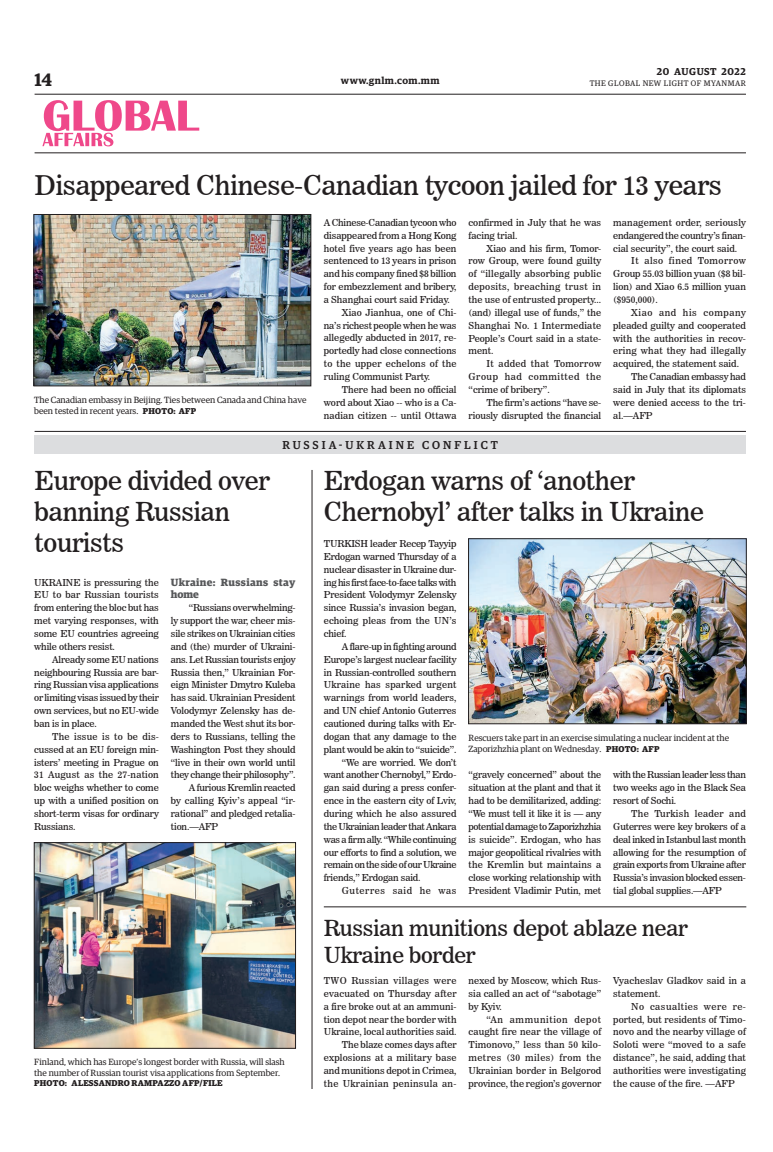
<style>
.page{position:relative;width:773px;height:1152px;background:#fff}
.page>*{position:absolute;margin:0;border:0;box-sizing:border-box;transform-origin:0 0}
._2_Clm_Head{font:27px "News 706 BT Roman C";letter-spacing:-.01em;color:#231f20}
._2_Clm_Head-2{font:26px/31.2px "News 706 BT Roman C";letter-spacing:-.01em;color:#231f20}
._2_Clm_Head-3{font:22px/26.4px "News 706 BT Roman C";letter-spacing:-.01em;color:#231f20}
.t1{font:600 18px "Guardian Egyp";color:#231f20}
.t2{font:500 11.5px "Guardian Egyp";letter-spacing:.26em;color:#231f20}
.Sub_Body{font:700 10.5px/12.9px "Guardian Egyp";letter-spacing:.03em;color:#57585a}
.t3{font:600 10px "Guardian Egyp";letter-spacing:.05em;color:#231f20}
._2nd_Body{font:9.5px/12.9px "News 706 BT Roman C";color:#231f20;text-align:justify}
.Normal_Para{font:9.5px/12.9px "News 706 BT Roman C";color:#231f20;text-align:justify}
._2nd_Body-2{font:9.5px "News 706 BT Roman C";letter-spacing:.055em;color:#231f20}
.t4{font:9px/10.8px "Guardian Egyp";color:#231f20}
.t5{font:700 8.5px "Guardian Egyp";letter-spacing:.02em;color:#231f20}
.t6{font:8px "Guardian Egyp";letter-spacing:.06em;color:#231f20}
.s1{font-weight:700;font-size:8.5px}
</style>
<div class="page">
<hr style="left:35px;top:94px;width:711px;height:1px;background:#231f20">
<hr style="left:35px;top:152px;width:711px;height:1px;background:#231f20">
<svg style="left:42px;top:100px;width:157px;height:46px"></svg>
<div style="left:35px;top:435px;width:711px;height:19px;background:#dcdddf"></div>
<img style="left:36px;top:216px;width:273px;height:168px">
<div style="left:34px;top:214px;width:277px;height:172px;border:1px solid #231f20"></div>
<hr style="left:35px;top:431px;width:711px;height:1px;background:#231f20">
<img style="left:470px;top:541px;width:274px;height:181px">
<div style="left:468px;top:539px;width:278px;height:185px;border:1px solid #231f20"></div>
<img style="left:36px;top:844px;width:258px;height:202px">
<div style="left:34px;top:842px;width:262px;height:206px;border:1px solid #231f20"></div>
<hr style="left:324px;top:907px;width:422px;height:1px;background:#231f20">
<hr style="left:312px;top:470px;width:1px;height:619px;background:#231f20">
<h3 class="t1" style="left:35px;top:67px;width:19px">14</h3>
<p class="t3" style="left:656px;top:64px;width:90px">20 AUGUST 2022</p>
<p class="t3" style="left:341px;top:73px;width:100px">www.gnlm.com.mm</p>
<p class="t6" style="left:589px;top:78px;width:158px">THE GLOBAL NEW LIGHT OF MYANMAR</p>
<p class="_2_Clm_Head" style="left:35px;top:169px;width:689px">Disappeared Chinese-Canadian tycoon jailed for 13 years</p>
<p class="Normal_Para" style="left:324px;top:216px;width:134px">A Chinese-Canadian tycoon who disappeared from a Hong Kong hotel five years ago has been sentenced to 13 years in prison and his company fined $8 billion for embezzlement and bribery, a Shanghai court said Friday.</p>
<p class="_2nd_Body" style="left:324px;top:306px;width:134px;text-indent:18px">Xiao Jianhua, one of Chi&shy;na’s richest people when he was allegedly abducted in 2017, re&shy;portedly had close connections to the upper echelons of the ruling Communist Party.</p>
<p class="_2nd_Body" style="left:324px;top:383px;width:134px;text-indent:18px">There had been no official word about Xiao -- who is a Ca&shy;nadian citizen -- until Ottawa</p>
<p class="_2nd_Body" style="left:468px;top:216px;width:134px">confirmed in July that he was facing trial.</p>
<p class="_2nd_Body" style="left:468px;top:242px;width:134px;text-indent:18px">Xiao and his firm, Tomor&shy;row Group, were found guilty of “illegally absorbing public deposits, breaching trust in the use of entrusted property... (and) illegal use of funds,” the Shanghai No. 1 Intermediate People’s Court said in a state&shy;ment.</p>
<p class="_2nd_Body" style="left:468px;top:357px;width:134px;text-indent:18px">It added that Tomorrow Group had committed the “crime of bribery”.</p>
<p class="_2nd_Body" style="left:468px;top:396px;width:134px;text-align:right">The firm’s actions “have se&shy;riously disrupted the financial</p>
<p class="_2nd_Body" style="left:613px;top:216px;width:134px">management order, seriously endangered the country’s finan&shy;cial security”, the court said.</p>
<p class="_2nd_Body" style="left:613px;top:255px;width:134px;text-indent:18px">It also fined Tomorrow Group 55.03 billion yuan ($8 bil&shy;lion) and Xiao 6.5 million yuan ($950,000).</p>
<p class="_2nd_Body" style="left:613px;top:306px;width:134px;text-indent:18px">Xiao and his company pleaded guilty and cooperated with the authorities in recov&shy;ering what they had illegally acquired, the statement said.</p>
<p class="_2nd_Body" style="left:613px;top:370px;width:134px;text-indent:18px">The Canadian embassy had said in July that its diplomats were denied access to the tri&shy;al.—AFP</p>
<p class="t4" style="left:34px;top:394px;width:274px">The Canadian embassy in Beijing. Ties between Canada and China have been tested in recent years. <span class="s1">PHOTO: AFP</span></p>
<p class="t2" style="left:282px;top:437px;width:217px">RUSSIA-UKRAINE CONFLICT</p>
<p class="_2_Clm_Head-2" style="left:35px;top:465px;width:237px">Europe divided over banning Russian tourists</p>
<p class="Normal_Para" style="left:34px;top:576px;width:126px">UKRAINE is pressuring the EU to bar Russian tourists from entering the bloc but has met varying responses, with some EU countries agreeing while others resist.</p>
<p class="_2nd_Body" style="left:34px;top:653px;width:126px;text-indent:18px">Already some EU nations neighbouring Russia are bar&shy;ring Russian visa applications or limiting visas issued by their own services, but no EU-wide ban is in place.</p>
<p class="_2nd_Body" style="left:34px;top:730px;width:126px;text-indent:18px">The issue is to be dis&shy;cussed at an EU foreign min&shy;isters’ meeting in Prague on 31 August as the 27-nation bloc weighs whether to come up with a unified position on short-term visas for ordinary Russians.</p>
<p class="Sub_Body" style="left:171px;top:574px;width:126px">Ukraine: Russians stay home</p>
<p class="_2nd_Body" style="left:171px;top:601px;width:126px;text-indent:18px">“Russians overwhelming&shy;ly support the war, cheer mis&shy;sile strikes on Ukrainian cities and (the) murder of Ukraini&shy;ans. Let Russian tourists enjoy Russia then,” Ukrainian For&shy;eign Minister Dmytro Kuleba has said. Ukrainian President Volodymyr Zelensky has de&shy;manded the West shut its bor&shy;ders to Russians, telling the Washington Post they should “live in their own world until they change their philosophy”.</p>
<p class="_2nd_Body" style="left:171px;top:781px;width:126px;text-indent:18px">A furious Kremlin reacted by calling Kyiv’s appeal “ir&shy;rational” and pledged retalia&shy;tion.—AFP</p>
<p class="t4" style="left:34px;top:1056px;width:252px">Finland, which has Europe’s longest border with Russia, will slash the number of Russian tourist visa applications from September.</p>
<p class="t5" style="left:34px;top:1077px;width:190px">PHOTO: ALESSANDRO RAMPAZZO AFP/FILE</p>
<p class="_2_Clm_Head-2" style="left:324px;top:465px;width:382px">Erdogan warns of ‘another<br>Chernobyl’ after talks in Ukraine</p>
<p class="Normal_Para" style="left:324px;top:537px;width:134px">TURKISH leader Recep Tayyip Erdogan warned Thursday of a nuclear disaster in Ukraine dur&shy;ing his first face-to-face talks with President Volodymyr Zelensky since Russia’s invasion began, echoing pleas from the UN’s chief.</p>
<p class="_2nd_Body" style="left:324px;top:640px;width:134px;text-indent:18px">A flare-up in fighting around Europe’s largest nuclear facility in Russian-controlled southern Ukraine has sparked urgent warnings from world leaders, and UN chief Antonio Guterres cautioned during talks with Er&shy;dogan that any damage to the plant would be akin to “suicide”.</p>
<p class="_2nd_Body" style="left:324px;top:756px;width:134px;text-indent:18px">“We are worried. We don’t want another Chernobyl,” Erdo&shy;gan said during a press confer&shy;ence in the eastern city of Lviv, during which he also assured the Ukrainian leader that Ankara was a firm ally. “While continuing our efforts to find a solution, we remain on the side of our Ukraine friends,” Erdogan said.</p>
<p class="_2nd_Body-2" style="left:342px;top:885px;width:116px">Guterres said he was</p>
<p class="t4" style="left:468px;top:732px;width:262px">Rescuers take part in an exercise simulating a nuclear incident at the<br>Zaporizhzhia plant on Wednesday. <span class="s1">PHOTO: AFP</span></p>
<p class="_2nd_Body" style="left:468px;top:769px;width:134px">“gravely concerned” about the situation at the plant and that it had to be demilitarized, adding: “We must tell it like it is — any potential damage to Zaporizhzhia is suicide”. Erdogan, who has major geopolitical rivalries with the Kremlin but maintains a close working relationship with President Vladimir Putin, met</p>
<p class="_2nd_Body" style="left:613px;top:769px;width:134px">with the Russian leader less than two weeks ago in the Black Sea resort of Sochi.</p>
<p class="_2nd_Body" style="left:613px;top:807px;width:134px;text-indent:18px">The Turkish leader and Guterres were key brokers of a deal inked in Istanbul last month allowing for the resumption of grain exports from Ukraine after Russia’s invasion blocked essen&shy;tial global supplies.—AFP</p>
<p class="_2_Clm_Head-3" style="left:324px;top:915px;width:365px">Russian munitions depot ablaze near<br>Ukraine border</p>
<p class="Normal_Para" style="left:324px;top:974px;width:134px">TWO Russian villages were evacuated on Thursday after a fire broke out at an ammuni&shy;tion depot near the border with Ukraine, local authorities said.</p>
<p class="_2nd_Body" style="left:324px;top:1038px;width:134px;text-indent:18px">The blaze comes days after explosions at a military base and munitions depot in Crimea, the Ukrainian peninsula an-</p>
<p class="_2nd_Body" style="left:468px;top:974px;width:134px">nexed by Moscow, which Rus&shy;sia called an act of “sabotage” by Kyiv.</p>
<p class="_2nd_Body" style="left:468px;top:1013px;width:134px;text-indent:18px">“An ammunition depot caught fire near the village of Timonovo,” less than 50 kilo&shy;metres (30 miles) from the Ukrainian border in Belgorod province, the region’s governor</p>
<p class="_2nd_Body" style="left:613px;top:974px;width:134px">Vyacheslav Gladkov said in a statement.</p>
<p class="_2nd_Body" style="left:613px;top:1000px;width:134px;text-indent:18px">No casualties were re&shy;ported, but residents of Timo&shy;novo and the nearby village of Soloti were “moved to a safe distance”, he said, adding that authorities were investigating the cause of the fire. —AFP</p>
</div>
